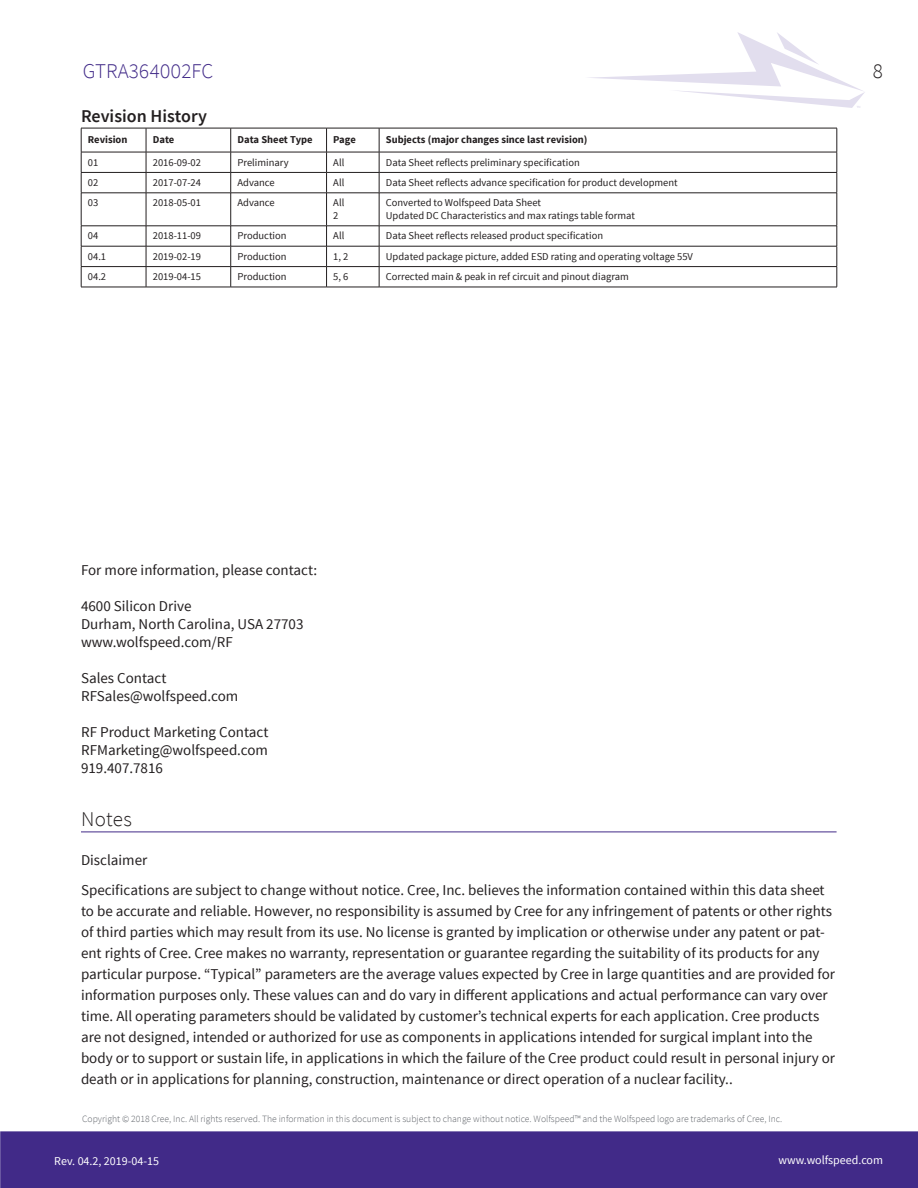
<style>
.page{position:relative;width:918px;height:1188px;background:#fff}
.page>*{position:absolute;margin:0;border:0;box-sizing:border-box;transform-origin:0 0}
.t1{font:300 21px "Source Sans Pro";color:#412a88}
.t2{font:300 21px "Source Sans Pro";letter-spacing:.015em;color:#231f20}
.t3{font:600 18px "Source Sans Pro";color:#231f20}
.t4{font:15px/21px "Source Sans Pro";color:#231f20}
.t5{font:12px "Source Sans Pro";color:#fff}
.t6{font:10.5px/12.6px "Source Sans Pro";color:#231f20}
.t7{font:700 10.5px "Source Sans Pro";color:#231f20}
.t8{font:300 9.6px "Source Sans Pro";color:#5f6369}
</style>
<div class="page">
<svg style="left:589px;top:32px;width:276px;height:76px"></svg>
<div style="left:0;top:1131px;width:918px;height:57px;background:#412a88"></div>
<hr style="left:81px;top:832px;width:756px;height:1px;background:#412a88">
<hr style="left:81px;top:128px;width:65px;height:1px;background:#231f20">
<hr style="left:146px;top:128px;width:85px;height:1px;background:#231f20">
<hr style="left:231px;top:128px;width:96px;height:1px;background:#231f20">
<hr style="left:327px;top:128px;width:52px;height:1px;background:#231f20">
<hr style="left:379px;top:128px;width:458px;height:1px;background:#231f20">
<hr style="left:81px;top:152px;width:65px;height:1px;background:#231f20">
<hr style="left:146px;top:152px;width:85px;height:1px;background:#231f20">
<hr style="left:231px;top:152px;width:96px;height:1px;background:#231f20">
<hr style="left:327px;top:152px;width:52px;height:1px;background:#231f20">
<hr style="left:379px;top:152px;width:458px;height:1px;background:#231f20">
<svg style="left:81px;top:128px;width:1px;height:65px"></svg>
<hr style="left:81px;top:193px;width:1px;height:33px;background:#231f20">
<svg style="left:81px;top:227px;width:1px;height:60px"></svg>
<hr style="left:81px;top:172px;width:65px;height:1px;background:#231f20">
<hr style="left:81px;top:193px;width:65px;height:1px;background:#231f20">
<hr style="left:81px;top:226px;width:65px;height:1px;background:#231f20">
<hr style="left:81px;top:246px;width:65px;height:1px;background:#231f20">
<hr style="left:81px;top:266px;width:65px;height:1px;background:#231f20">
<hr style="left:81px;top:287px;width:65px;height:1px;background:#231f20">
<svg style="left:146px;top:128px;width:1px;height:65px"></svg>
<hr style="left:146px;top:193px;width:1px;height:33px;background:#231f20">
<svg style="left:146px;top:227px;width:1px;height:60px"></svg>
<hr style="left:146px;top:172px;width:85px;height:1px;background:#231f20">
<hr style="left:146px;top:193px;width:85px;height:1px;background:#231f20">
<hr style="left:146px;top:226px;width:85px;height:1px;background:#231f20">
<hr style="left:146px;top:246px;width:85px;height:1px;background:#231f20">
<hr style="left:146px;top:266px;width:85px;height:1px;background:#231f20">
<hr style="left:146px;top:287px;width:85px;height:1px;background:#231f20">
<svg style="left:230px;top:128px;width:1px;height:65px"></svg>
<hr style="left:230px;top:193px;width:1px;height:33px;background:#231f20">
<svg style="left:230px;top:226px;width:1px;height:61px"></svg>
<hr style="left:231px;top:172px;width:96px;height:1px;background:#231f20">
<hr style="left:231px;top:193px;width:96px;height:1px;background:#231f20">
<hr style="left:231px;top:226px;width:96px;height:1px;background:#231f20">
<hr style="left:231px;top:246px;width:96px;height:1px;background:#231f20">
<hr style="left:231px;top:266px;width:96px;height:1px;background:#231f20">
<hr style="left:231px;top:287px;width:96px;height:1px;background:#231f20">
<svg style="left:326px;top:128px;width:1px;height:65px"></svg>
<hr style="left:326px;top:193px;width:1px;height:33px;background:#231f20">
<svg style="left:326px;top:227px;width:1px;height:60px"></svg>
<hr style="left:327px;top:172px;width:52px;height:1px;background:#231f20">
<hr style="left:327px;top:193px;width:52px;height:1px;background:#231f20">
<hr style="left:327px;top:226px;width:52px;height:1px;background:#231f20">
<hr style="left:327px;top:246px;width:52px;height:1px;background:#231f20">
<hr style="left:327px;top:266px;width:52px;height:1px;background:#231f20">
<hr style="left:327px;top:287px;width:52px;height:1px;background:#231f20">
<svg style="left:379px;top:128px;width:1px;height:65px"></svg>
<hr style="left:379px;top:193px;width:1px;height:33px;background:#231f20">
<svg style="left:379px;top:227px;width:1px;height:60px"></svg>
<svg style="left:837px;top:128px;width:1px;height:65px"></svg>
<hr style="left:837px;top:193px;width:1px;height:33px;background:#231f20">
<svg style="left:837px;top:226px;width:1px;height:61px"></svg>
<hr style="left:379px;top:172px;width:458px;height:1px;background:#231f20">
<hr style="left:379px;top:193px;width:458px;height:1px;background:#231f20">
<hr style="left:379px;top:226px;width:458px;height:1px;background:#231f20">
<hr style="left:379px;top:246px;width:458px;height:1px;background:#231f20">
<hr style="left:379px;top:266px;width:458px;height:1px;background:#231f20">
<hr style="left:379px;top:287px;width:458px;height:1px;background:#231f20">
<h1 class="t1" style="left:83px;top:58px;width:132px">GTRA364002FC</h1>
<h1 class="t2" style="left:872px;top:58px;width:12px">8</h1>
<p class="t3" style="left:81px;top:105px;width:127px">Revision History</p>
<p class="t7" style="left:88px;top:133px;width:41px">Revision</p>
<p class="t7" style="left:153px;top:133px;width:23px">Date</p>
<p class="t7" style="left:237px;top:133px;width:77px">Data Sheet Type</p>
<p class="t7" style="left:333px;top:133px;width:24px">Page</p>
<p class="t7" style="left:386px;top:133px;width:203px">Subjects (major changes since last revision)</p>
<p class="t6" style="left:88px;top:156px;width:12px">01</p>
<p class="t6" style="left:153px;top:156px;width:50px">2016-09-02</p>
<p class="t6" style="left:237px;top:156px;width:53px">Preliminary</p>
<p class="t6" style="left:333px;top:156px;width:13px">All</p>
<p class="t6" style="left:386px;top:156px;width:195px">Data Sheet reflects preliminary specification</p>
<p class="t6" style="left:88px;top:176px;width:12px">02</p>
<p class="t6" style="left:153px;top:176px;width:50px">2017-07-24</p>
<p class="t6" style="left:237px;top:176px;width:39px">Advance</p>
<p class="t6" style="left:333px;top:176px;width:13px">All</p>
<p class="t6" style="left:386px;top:176px;width:293px">Data Sheet reflects advance specification for product development</p>
<p class="t6" style="left:88px;top:197px;width:12px">03</p>
<p class="t6" style="left:153px;top:197px;width:50px">2018-05-01</p>
<p class="t6" style="left:237px;top:197px;width:39px">Advance</p>
<p class="t6" style="left:333px;top:197px;width:13px">All<br>2</p>
<p class="t6" style="left:386px;top:197px;width:251px">Converted to Wolfspeed Data Sheet<br>Updated DC Characteristics and max ratings table format</p>
<p class="t6" style="left:88px;top:230px;width:12px">04</p>
<p class="t6" style="left:153px;top:230px;width:50px">2018-11-09</p>
<p class="t6" style="left:237px;top:230px;width:51px">Production</p>
<p class="t6" style="left:333px;top:230px;width:13px">All</p>
<p class="t6" style="left:386px;top:230px;width:219px">Data Sheet reflects released product specification</p>
<p class="t6" style="left:88px;top:250px;width:20px">04.1</p>
<p class="t6" style="left:153px;top:250px;width:50px">2019-02-19</p>
<p class="t6" style="left:237px;top:250px;width:51px">Production</p>
<p class="t6" style="left:333px;top:250px;width:17px">1, 2</p>
<p class="t6" style="left:386px;top:250px;width:309px">Updated package picture, added ESD rating and operating voltage 55V</p>
<p class="t6" style="left:88px;top:271px;width:20px">04.2</p>
<p class="t6" style="left:153px;top:271px;width:50px">2019-04-15</p>
<p class="t6" style="left:237px;top:271px;width:51px">Production</p>
<p class="t6" style="left:333px;top:271px;width:17px">5, 6</p>
<p class="t6" style="left:386px;top:271px;width:244px">Corrected main &amp; peak in ref circuit and pinout diagram</p>
<p class="t4" style="left:81px;top:559px;width:238px">For more information, please contact:</p>
<p class="t4" style="left:81px;top:597px;width:224px;line-height:18px">4600 Silicon Drive<br>Durham, North Carolina, USA 27703 www.wolfspeed.com/RF</p>
<p class="t4" style="left:81px;top:669px;width:159px;line-height:18px">Sales Contact<br>RFSales@wolfspeed.com</p>
<p class="t4" style="left:81px;top:723px;width:189px;line-height:18px;text-align:justify">RF Product Marketing Contact RFMarketing@wolfspeed.com 919.407.7816</p>
<h1 class="t2" style="left:81px;top:806px;width:52px">Notes</h1>
<p class="t4" style="left:81px;top:846px;width:745px;line-height:29.7px">Disclaimer<br>Specifications are subject to change without notice. Cree, Inc. believes the information contained within this data sheet</p>
<p class="t4" style="left:81px;top:901px;width:756px">to be accurate and reliable. However, no responsibility is assumed by Cree for any infringement of patents or other rights of third parties which may result from its use. No license is granted by implication or otherwise under any patent or pat&shy;ent rights of Cree. Cree makes no warranty, representation or guarantee regarding the suitability of its products for any particular purpose. “Typical” parameters are the average values expected by Cree in large quantities and are provided for information purposes only. These values can and do vary in different applications and actual performance can vary over time. All operating parameters should be validated by customer’s technical experts for each application. Cree products are not designed, intended or authorized for use as components in applications intended for surgical implant into the body or to support or sustain life, in applications in which the failure of the Cree product could result in personal injury or death or in applications for planning, construction, maintenance or direct operation of a nuclear facility..</p>
<p class="t8" style="left:82px;top:1113px;width:702px">Copyright © 2018 Cree, Inc. All rights reserved. The information in this document is subject to change without notice. Wolfspeed™ and the Wolfspeed logo are trademarks of Cree, Inc.</p>
<p class="t5" style="left:54px;top:1153px;width:106px">Rev. 04.2, 2019-04-15</p>
<p class="t5" style="left:779px;top:1153px;width:106px">www.wolfspeed.com</p>
</div>
